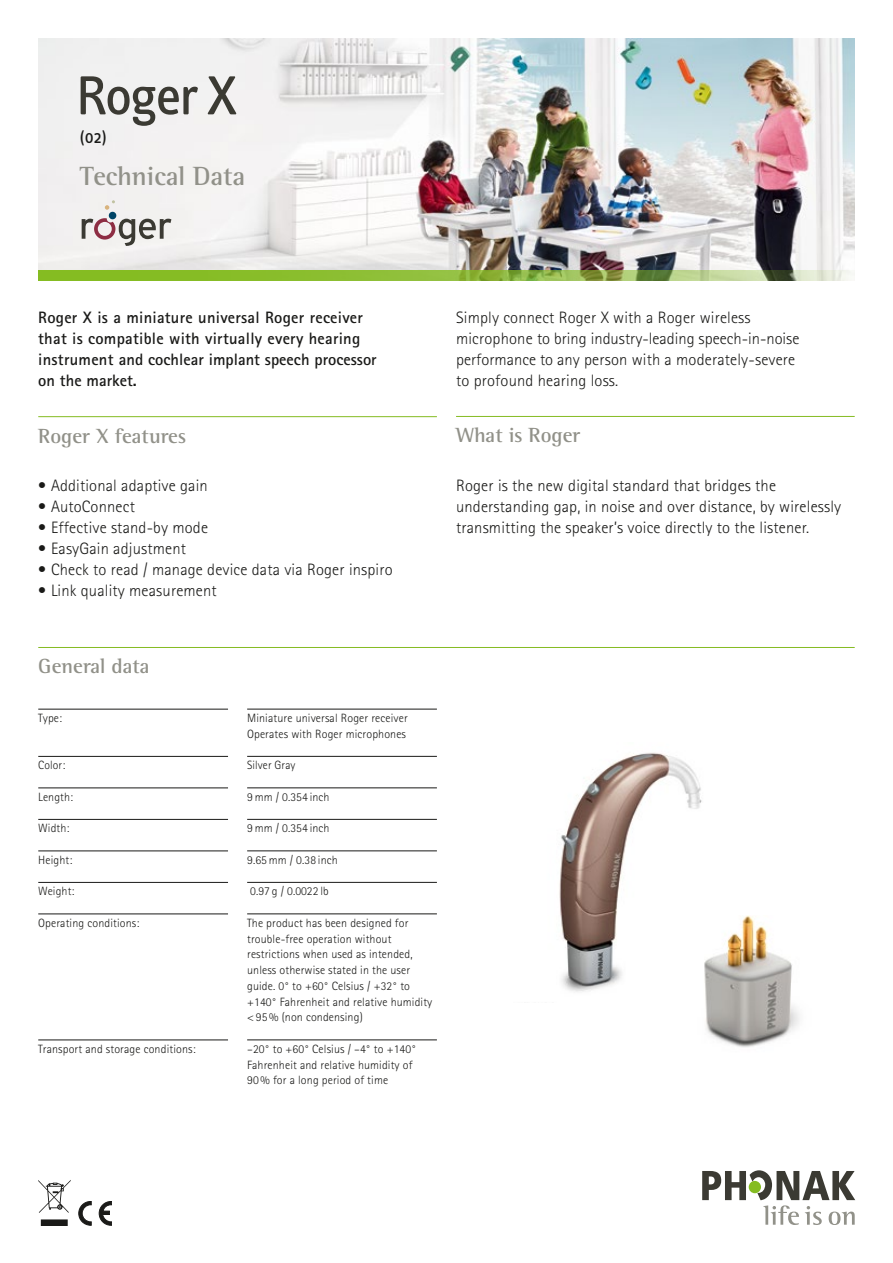
<style>
.page{position:relative;width:893px;height:1263px;background:#fff}
.page>*{position:absolute;margin:0;border:0;box-sizing:border-box;transform-origin:0 0}
.t1{font:700 27px "Rotis Semi Serif Pro";color:#919189}
.t2{font:700 21px "Rotis Semi Serif Pro";color:#919189}
.t3{font:18px "Info OT Text";color:#1a1a18}
.t4{font:300 16.5px/21px "Rotis Sans Serif Pro";letter-spacing:.01em;color:#1a1a18}
.t5{font:700 16.5px/21px "Rotis Sans Serif Pro";letter-spacing:.015em;color:#1a1a18}
.t6{font:300 12px/15.8px "Rotis Sans Serif Pro";letter-spacing:.01em;color:#1a1a18}
.t7{font:300 12px "Rotis Sans Serif Pro";letter-spacing:.01em;color:#1a1a18;scale:.96 1}
</style>
<div class="page">
<svg style="left:702px;top:1170px;width:153px;height:55px"></svg>
<img style="left:38px;top:38px;width:817px;height:232px">
<svg style="left:38px;top:270px;width:817px;height:11px;background:#93b94c"></svg>
<hr style="left:38px;top:416px;width:399px;height:1px;background:#85bc22">
<hr style="left:456px;top:416px;width:399px;height:1px;background:#85bc22">
<svg style="left:79px;top:1201px;width:13px;height:24px"></svg>
<svg style="left:99px;top:1201px;width:13px;height:24px"></svg>
<img style="left:559px;top:752px;width:143px;height:240px">
<img style="left:689px;top:915px;width:111px;height:133px">
<hr style="left:38px;top:709px;width:190px;height:1px;background:#1a1a18">
<hr style="left:38px;top:756px;width:190px;height:1px;background:#1a1a18">
<hr style="left:38px;top:788px;width:190px;height:1px;background:#1a1a18">
<hr style="left:38px;top:819px;width:190px;height:1px;background:#1a1a18">
<hr style="left:38px;top:851px;width:190px;height:1px;background:#1a1a18">
<hr style="left:38px;top:882px;width:190px;height:1px;background:#1a1a18">
<hr style="left:38px;top:914px;width:190px;height:1px;background:#1a1a18">
<hr style="left:38px;top:1040px;width:190px;height:1px;background:#1a1a18">
<hr style="left:247px;top:709px;width:190px;height:1px;background:#1a1a18">
<hr style="left:247px;top:756px;width:190px;height:1px;background:#1a1a18">
<hr style="left:247px;top:788px;width:190px;height:1px;background:#1a1a18">
<hr style="left:247px;top:819px;width:190px;height:1px;background:#1a1a18">
<hr style="left:247px;top:851px;width:190px;height:1px;background:#1a1a18">
<hr style="left:247px;top:882px;width:190px;height:1px;background:#1a1a18">
<hr style="left:247px;top:914px;width:190px;height:1px;background:#1a1a18">
<hr style="left:247px;top:1040px;width:190px;height:1px;background:#1a1a18">
<hr style="left:38px;top:647px;width:817px;height:1px;background:#85bc22">
<svg style="left:82px;top:218px;width:89px;height:28px"></svg>
<div style="left:109px;top:212px;width:7px;height:7px;background:#004366;border-radius:50%"></div>
<svg style="left:105px;top:200px;width:10px;height:10px"></svg>
<svg style="left:81px;top:76px;width:117px;height:50px"></svg>
<svg style="left:207px;top:76px;width:30px;height:38px"></svg>
<svg style="left:38px;top:1180px;width:33px;height:46px"></svg>
<h3 class="t3" style="left:80px;top:126px;width:29px">(02)</h3>
<h1 class="t1" style="left:80px;top:160px;width:167px">Technical Data</h1>
<h3 class="t5" style="left:38px;top:306px;width:340px">Roger X is a miniature universal Roger receiver that is compatible with virtually every hearing instrument and cochlear implant speech processor on the market.</h3>
<h3 class="t4" style="left:456px;top:307px;width:345px">Simply connect Roger X with a Roger wireless microphone to bring industry-leading speech-in-noise performance to any person with a moderately-severe to profound hearing loss.</h3>
<h2 class="t2" style="left:38px;top:423px;width:150px">Roger X features</h2>
<h3 class="t4" style="left:38px;top:475px;width:171px">• Additional adaptive gain</h3>
<h3 class="t4" style="left:38px;top:496px;width:98px">• AutoConnect</h3>
<h3 class="t4" style="left:38px;top:517px;width:171px">• Effective stand-by mode</h3>
<h3 class="t4" style="left:38px;top:538px;width:149px">• EasyGain adjustment</h3>
<h3 class="t4" style="left:38px;top:559px;width:356px">• Check to read / manage device data via Roger inspiro</h3>
<h3 class="t4" style="left:38px;top:580px;width:180px">• Link quality measurement</h3>
<h2 class="t2" style="left:456px;top:423px;width:126px">What is Roger</h2>
<h3 class="t4" style="left:456px;top:475px;width:387px">Roger is the new digital standard that bridges the understanding gap, in noise and over distance, by wirelessly transmitting the speaker’s voice directly to the listener.</h3>
<h2 class="t2" style="left:38px;top:654px;width:113px">General data</h2>
<p class="t6" style="left:38px;top:710px;width:25px">Type:</p>
<p class="t6" style="left:38px;top:758px;width:28px">Color:</p>
<p class="t6" style="left:38px;top:789px;width:36px">Length:</p>
<p class="t6" style="left:38px;top:821px;width:33px">Width:</p>
<p class="t6" style="left:38px;top:852px;width:36px">Height:</p>
<p class="t6" style="left:38px;top:884px;width:38px">Weight:</p>
<p class="t6" style="left:38px;top:915px;width:103px">Operating conditions:</p>
<p class="t6" style="left:38px;top:1041px;width:159px">Transport and storage conditions:</p>
<p class="t6" style="left:247px;top:710px;width:162px">Miniature universal Roger receiver<br>Operates with Roger microphones</p>
<p class="t7" style="left:247px;top:758px;width:52px">Silver Gray</p>
<p class="t6" style="left:247px;top:789px;width:84px">9mm / 0.354 inch</p>
<p class="t6" style="left:247px;top:820px;width:84px">9mm / 0.354 inch</p>
<p class="t6" style="left:247px;top:852px;width:92px">9.65mm / 0.38 inch</p>
<p class="t6" style="left:250px;top:883px;width:80px">0.97 g / 0.0022 lb</p>
<p class="t6" style="left:247px;top:915px;width:187px">The product has been designed for trouble-free operation without restrictions when used as intended, unless otherwise stated in the user guide. 0° to +60° Celsius / +32° to +140° Fahrenheit and relative humidity &lt; 95% (non condensing)</p>
<p class="t6" style="left:247px;top:1041px;width:171px">–20° to +60° Celsius / –4° to +140°<br>Fahrenheit and relative humidity of<br>90% for a long period of time</p>
</div>
